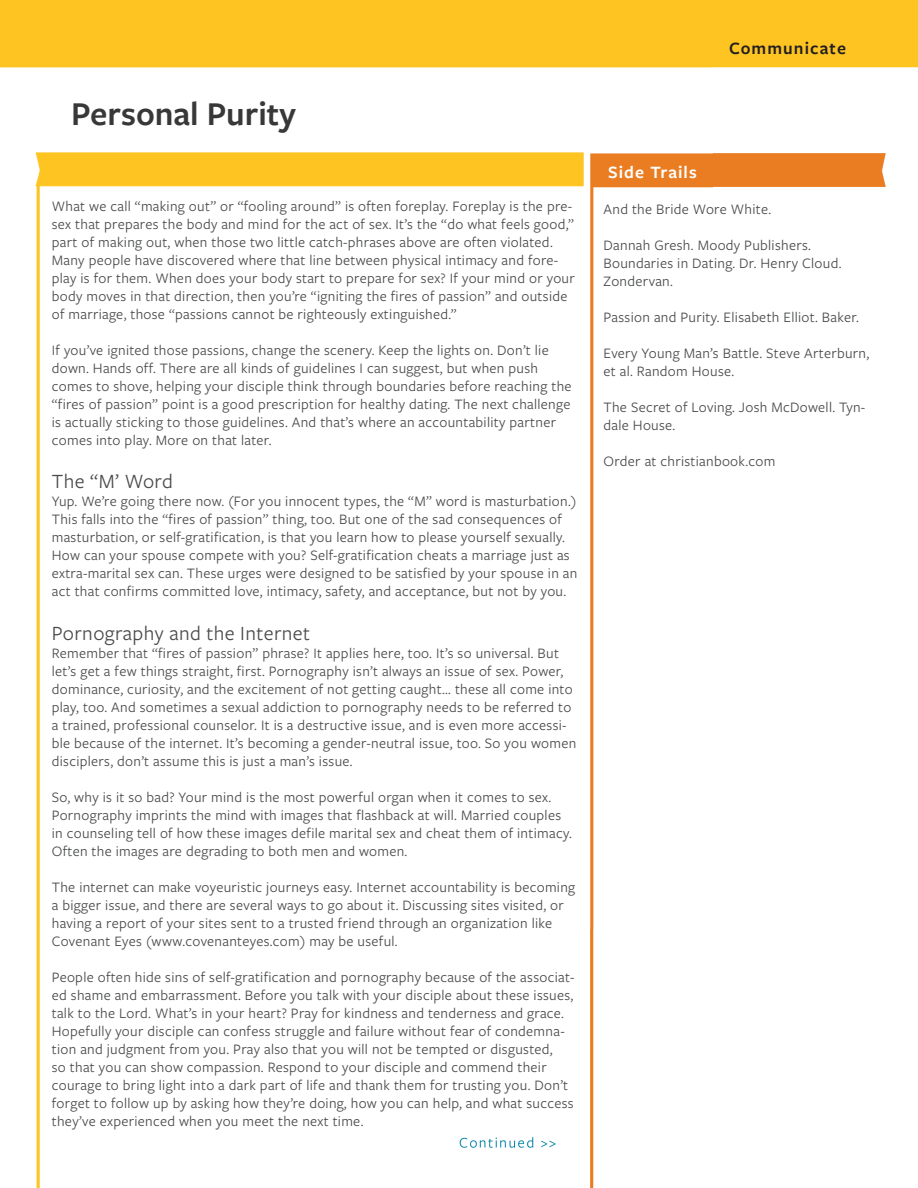
<style>
.page{position:relative;width:918px;height:1188px;background:#fff}
.page>*{position:absolute;margin:0;border:0;box-sizing:border-box;transform-origin:0 0}
.t1{font:600 34.65px "Freight Sans Pro";color:#383839}
.t2{font:21px "Freight Sans Pro";letter-spacing:.02em;color:#494a4b}
.t3{font:600 18px "Freight Sans Pro";letter-spacing:.06em;color:#231f20}
.t4{font:600 18px "Freight Sans Pro";letter-spacing:.06em;color:#fff}
.t5{font:15px/18px "Freight Sans Pro";letter-spacing:.02em;color:#494a4b}
</style>
<div class="page">
<img style="left:0;top:0;width:918px;height:1188px">
<h1 class="t1" style="left:71px;top:90px;width:226px">Personal Purity</h1>
<p class="t5" style="left:52px;top:197px;width:524px">What we call “making out” or “fooling around” is often foreplay. Foreplay is the pre&shy;sex that prepares the body and mind for the act of sex. It’s the “do what feels good,” part of making out, when those two little catch-phrases above are often violated.<br>Many people have discovered where that line between physical intimacy and fore&shy;play is for them. When does your body start to prepare for sex? If your mind or your body moves in that direction, then you’re “igniting the fires of passion” and outside of marriage, those “passions cannot be righteously extinguished.”</p>
<p class="t5" style="left:52px;top:341px;width:521px">If you’ve ignited those passions, change the scenery. Keep the lights on. Don’t lie down. Hands off. There are all kinds of guidelines I can suggest, but when push comes to shove, helping your disciple think through boundaries before reaching the “fires of passion” point is a good prescription for healthy dating. The next challenge is actually sticking to those guidelines. And that’s where an accountability partner comes into play. More on that later.</p>
<h2 class="t2" style="left:52px;top:468px;width:123px">The “M’ Word</h2>
<p class="t5" style="left:52px;top:492px;width:527px">Yup. We’re going there now. (For you innocent types, the “M” word is masturbation.)<br>This falls into the “fires of passion” thing, too. But one of the sad consequences of masturbation, or self-gratification, is that you learn how to please yourself sexually.<br>How can your spouse compete with you? Self-gratification cheats a marriage just as extra-marital sex can. These urges were designed to be satisfied by your spouse in an act that confirms committed love, intimacy, safety, and acceptance, but not by you.</p>
<h2 class="t2" style="left:52px;top:619px;width:260px">Pornography and the Internet</h2>
<p class="t5" style="left:52px;top:643px;width:526px">Remember that “fires of passion” phrase? It applies here, too. It’s so universal. But let’s get a few things straight, first. Pornography isn’t always an issue of sex. Power, dominance, curiosity, and the excitement of not getting caught... these all come into play, too. And sometimes a sexual addiction to pornography needs to be referred to a trained, professional counselor. It is a destructive issue, and is even more accessi&shy;ble because of the internet. It’s becoming a gender-neutral issue, too. So you women disciplers, don’t assume this is just a man’s issue.</p>
<p class="t5" style="left:52px;top:787px;width:522px">So, why is it so bad? Your mind is the most powerful organ when it comes to sex.<br>Pornography imprints the mind with images that flashback at will. Married couples in counseling tell of how these images defile marital sex and cheat them of intimacy.<br>Often the images are degrading to both men and women.</p>
<p class="t5" style="left:52px;top:877px;width:525px">The internet can make voyeuristic journeys easy. Internet accountability is becoming a bigger issue, and there are several ways to go about it. Discussing sites visited, or having a report of your sites sent to a trusted friend through an organization like Covenant Eyes (www.covenanteyes.com) may be useful.</p>
<p class="t5" style="left:52px;top:967px;width:524px">People often hide sins of self-gratification and pornography because of the associat&shy;ed shame and embarrassment. Before you talk with your disciple about these issues, talk to the Lord. What’s in your heart? Pray for kindness and tenderness and grace.<br>Hopefully your disciple can confess struggle and failure without fear of condemna&shy;tion and judgment from you. Pray also that you will not be tempted or disgusted,<br>so that you can show compassion. Respond to your disciple and commend their courage to bring light into a dark part of life and thank them for trusting you. Don’t forget to follow up by asking how they’re doing, how you can help, and what success they’ve experienced when you meet the next time.</p>
<p class="t3" style="left:729px;top:36px;width:118px">Communicate</p>
<p class="t4" style="left:608px;top:159px;width:90px">Side Trails</p>
<p class="t5" style="left:604px;top:200px;width:169px">And the Bride Wore White.</p>
<p class="t5" style="left:604px;top:236px;width:240px">Dannah Gresh. Moody Publishers.<br>Boundaries in Dating. Dr. Henry Cloud.<br>Zondervan.</p>
<p class="t5" style="left:604px;top:308px;width:257px">Passion and Purity. Elisabeth Elliot. Baker.</p>
<p class="t5" style="left:604px;top:344px;width:267px">Every Young Man’s Battle. Steve Arterburn, et al. Random House.</p>
<p class="t5" style="left:604px;top:398px;width:263px">The Secret of Loving. Josh McDowell. Tyn&shy;dale House.</p>
<p class="t5" style="left:604px;top:452px;width:173px">Order at christianbook.com</p>
</div>
